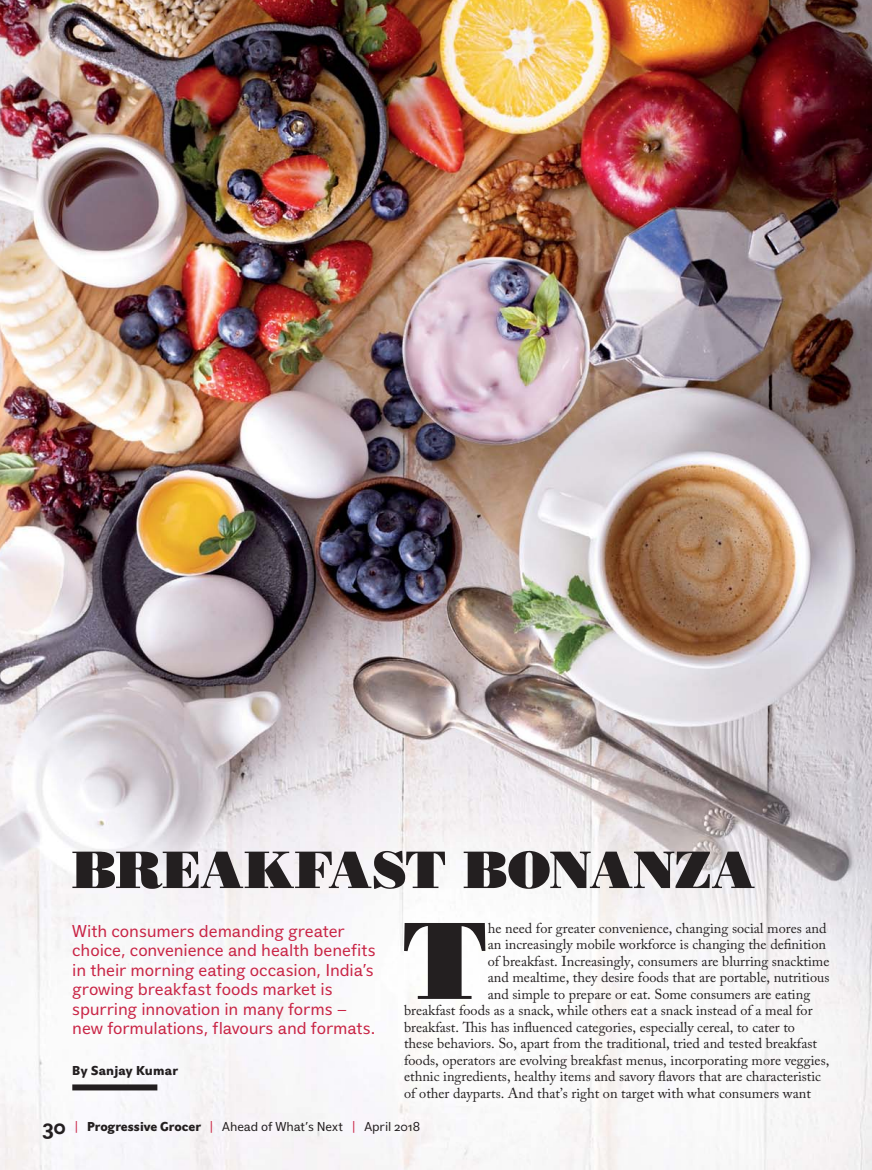
<style>
.page{position:relative;width:872px;height:1170px;background:#fff}
.page>*{position:absolute;margin:0;border:0;box-sizing:border-box;transform-origin:0 0}
.t1{font:109.5px "Bodoni Poster";color:#231f20}
.t2{font:52.5px "Bodoni Poster";letter-spacing:-.005em;color:#231f20}
.t3{font:18px/19.5px "Eau Naturelle Sans";letter-spacing:-.01em;color:#c92445}
.t4{font:14.25px "Adobe Caslon Pro";color:#231f20}
.t5{font:13.5px "Eau Naturelle Sans";letter-spacing:-.005em;color:#231f20}
.t6{font:800 13.5px "Eau Naturelle Sans";letter-spacing:.02em;color:#231f20}
.s1{font-weight:700;font-size:22.5px}
.s2{font-weight:500;color:#c92445}
.s3{font-weight:800}
</style>
<div class="page">
<img style="left:0;top:0;width:872px;height:1169px">
<div style="left:72px;top:1084px;width:85px;height:6px;background:#231f20"></div>
<h2 class="t2" style="left:72px;top:850px;width:684px">BREAKFAST BONANZA</h2>
<p class="t3" style="left:72px;top:922px;width:305px">With consumers demanding greater choice, convenience and health benefits in their morning eating occasion, India’s growing breakfast foods market is spurring innovation in many forms – new formulations, flavours and formats.</p>
<h1 class="t1" style="left:402px;top:920px;width:87px">T</h1>
<p class="t4" style="left:488px;top:921px;width:340px">he need for greater convenience, changing social mores and</p>
<p class="t4" style="left:488px;top:938px;width:340px">an increasingly mobile workforce is changing the definition</p>
<p class="t4" style="left:488px;top:954px;width:343px">of breakfast. Increasingly, consumers are blurring snacktime</p>
<p class="t4" style="left:488px;top:971px;width:343px">and mealtime, they desire foods that are portable, nutritious</p>
<p class="t4" style="left:488px;top:987px;width:324px">and simple to prepare or eat. Some consumers are eating</p>
<p class="t4" style="left:404px;top:1004px;width:410px">breakfast foods as a snack, while others eat a snack instead of a meal for</p>
<p class="t4" style="left:404px;top:1020px;width:392px">breakfast. This has influenced categories, especially cereal, to cater to</p>
<p class="t4" style="left:404px;top:1037px;width:414px">these behaviors. So, apart from the traditional, tried and tested breakfast</p>
<p class="t4" style="left:404px;top:1053px;width:427px">foods, operators are evolving breakfast menus, incorporating more veggies,</p>
<p class="t4" style="left:404px;top:1070px;width:418px">ethnic ingredients, healthy items and savory flavors that are characteristic</p>
<p class="t4" style="left:404px;top:1086px;width:408px">of other dayparts. And that’s right on target with what consumers want</p>
<p class="t5" style="left:43px;top:1121px;width:379px"><span class="s1">30</span> <span class="s2">|</span> <span class="s3">Progressive Grocer</span> <span class="s2">|</span> Ahead of What’s Next <span class="s2">|</span> April 2018</p>
<p class="t6" style="left:72px;top:1065px;width:107px">By Sanjay Kumar</p>
</div>
